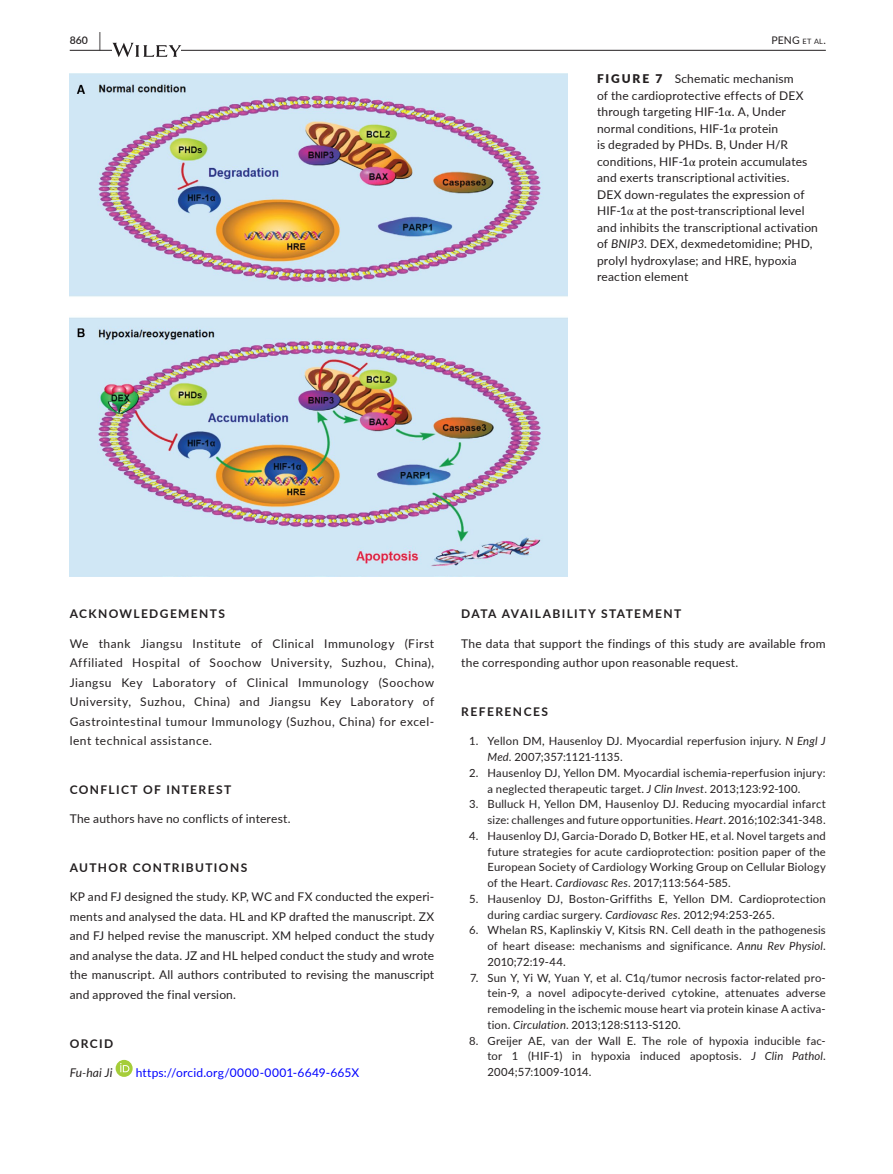
<style>
.page{position:relative;width:893px;height:1174px;background:#fff}
.page>*{position:absolute;margin:0;border:0;box-sizing:border-box;transform-origin:0 0}
.t1{font:12px/16.5px "Lato";letter-spacing:.015em;color:#231f20;text-align:justify}
.t2{font:700 12px "Lato";letter-spacing:.115em;color:#231f20}
.t3{font:12px "Lato";letter-spacing:.015em;color:#00f}
.t4{font:italic 12px "Lato";letter-spacing:.015em;color:#231f20}
.t5{font:11.25px/15.8px "Lato";letter-spacing:.015em;color:#231f20;text-align:justify}
.t6{font:10.5px "Lato";color:#231f20}
.t7{font:600 10.5px "Lato";color:#231f20}
.s1{font-size:19.5px}
.s2{font-size:7.35px}
.s3{font-weight:900}
.s4{font-family:"STIX"}
.s5{font-style:italic}
</style>
<div class="page">
<hr style="left:70px;top:50px;width:756px;height:1px;background:#231f20">
<svg style="left:112px;top:43px;width:69px;height:14px"></svg>
<svg style="left:116px;top:1059px;width:17px;height:17px"></svg>
<svg style="left:120px;top:1063px;width:9px;height:9px"></svg>
<img style="left:70px;top:73px;width:497px;height:503px">
<p class="t7" style="left:70px;top:33px;width:33px">860 <span class="s1">|</span></p>
<p class="t6" style="left:771px;top:33px;width:56px">PENG <span class="s2">et al</span>.</p>
<p class="t1" style="left:597px;top:70px;width:222px;text-align:left"><span class="s3">FIGURE 7</span> Schematic mechanism<br>of the cardioprotective effects of DEX through targeting HIF‐1<span class="s4">α</span>. A, Under normal conditions, HIF‐1<span class="s4">α</span> protein<br>is degraded by PHDs. B, Under H/R conditions, HIF‐1<span class="s4">α</span> protein accumulates and exerts transcriptional activities.<br>DEX down‐regulates the expression of HIF‐1<span class="s4">α</span> at the post‐transcriptional level and inhibits the transcriptional activation of <span class="s5">BNIP3</span>. DEX, dexmedetomidine; PHD, prolyl hydroxylase; and HRE, hypoxia reaction element</p>
<p class="t2" style="left:70px;top:605px;width:157px">ACKNOWLEDGEMENTS</p>
<p class="t1" style="left:70px;top:633px;width:366px;line-height:19.5px">We thank Jiangsu Institute of Clinical Immunology (First Affiliated Hospital of Soochow University, Suzhou, China), Jiangsu Key Laboratory of Clinical Immunology (Soochow University, Suzhou, China) and Jiangsu Key Laboratory of Gastrointestinal tumour Immunology (Suzhou, China) for excel‐ lent technical assistance.</p>
<p class="t2" style="left:70px;top:781px;width:163px">CONFLICT OF INTEREST</p>
<p class="t1" style="left:70px;top:810px;width:222px">The authors have no conflicts of interest.</p>
<p class="t2" style="left:70px;top:859px;width:179px">AUTHOR CONTRIBUTIONS</p>
<p class="t1" style="left:70px;top:886px;width:366px;line-height:19.5px">KP and FJ designed the study. KP, WC and FX conducted the experi‐ ments and analysed the data. HL and KP drafted the manuscript. ZX and FJ helped revise the manuscript. XM helped conduct the study and analyse the data. JZ and HL helped conduct the study and wrote the manuscript. All authors contributed to revising the manuscript and approved the final version.</p>
<p class="t2" style="left:70px;top:1034px;width:45px">ORCID</p>
<p class="t4" style="left:70px;top:1064px;width:44px">Fu‐hai Ji</p>
<p class="t3" style="left:136px;top:1064px;width:225px">https://orcid.org/0000-0001-6649-665X</p>
<p class="t2" style="left:461px;top:605px;width:221px">DATA AVAILABILITY STATEMENT</p>
<p class="t1" style="left:461px;top:633px;width:366px;line-height:19.5px">The data that support the findings of this study are available from the corresponding author upon reasonable request.</p>
<p class="t2" style="left:461px;top:703px;width:88px">REFERENCES</p>
<p class="t5" style="left:487px;top:733px;width:340px;text-indent:-18px">1. Yellon DM, Hausenloy DJ. Myocardial reperfusion injury. <span class="s5">N Engl J<br>Med</span>. 2007;357:1121‐1135.</p>
<p class="t5" style="left:487px;top:764px;width:340px;text-indent:-18px">2. Hausenloy DJ, Yellon DM. Myocardial ischemia‐reperfusion injury: a neglected therapeutic target. <span class="s5">J Clin Invest</span>. 2013;123:92‐100.</p>
<p class="t5" style="left:469px;top:796px;width:358px;text-align:right">3. Bulluck H, Yellon DM, Hausenloy DJ. Reducing myocardial infarct size: challenges and future opportunities. <span class="s5">Heart</span>. 2016;102:341‐348.</p>
<p class="t5" style="left:487px;top:827px;width:340px;text-indent:-18px">4. Hausenloy DJ, Garcia‐Dorado D, Botker HE, et al. Novel targets and future strategies for acute cardioprotection: position paper of the European Society of Cardiology Working Group on Cellular Biology of the Heart. <span class="s5">Cardiovasc Res</span>. 2017;113:564‐585.</p>
<p class="t5" style="left:487px;top:890px;width:340px;text-indent:-18px">5. Hausenloy DJ, Boston‐Griffiths E, Yellon DM. Cardioprotection during cardiac surgery. <span class="s5">Cardiovasc Res</span>. 2012;94:253‐265.</p>
<p class="t5" style="left:487px;top:922px;width:340px;text-indent:-18px">6. Whelan RS, Kaplinskiy V, Kitsis RN. Cell death in the pathogenesis of heart disease: mechanisms and significance. <span class="s5">Annu Rev Physiol</span>.<br>2010;72:19‐44.</p>
<p class="t5" style="left:488px;top:969px;width:340px;text-indent:-17px">7. Sun Y, Yi W, Yuan Y, et al. C1q/tumor necrosis factor‐related pro‐ tein‐9, a novel adipocyte‐derived cytokine, attenuates adverse remodeling in the ischemic mouse heart via protein kinase A activa‐ tion. <span class="s5">Circulation</span>. 2013;128:S113‐S120.</p>
<p class="t5" style="left:487px;top:1032px;width:340px;text-indent:-18px">8. Greijer AE, van der Wall E. The role of hypoxia inducible fac‐ tor 1 (HIF‐1) in hypoxia induced apoptosis. <span class="s5">J Clin Pathol</span>.<br>2004;57:1009‐1014.</p>
</div>
